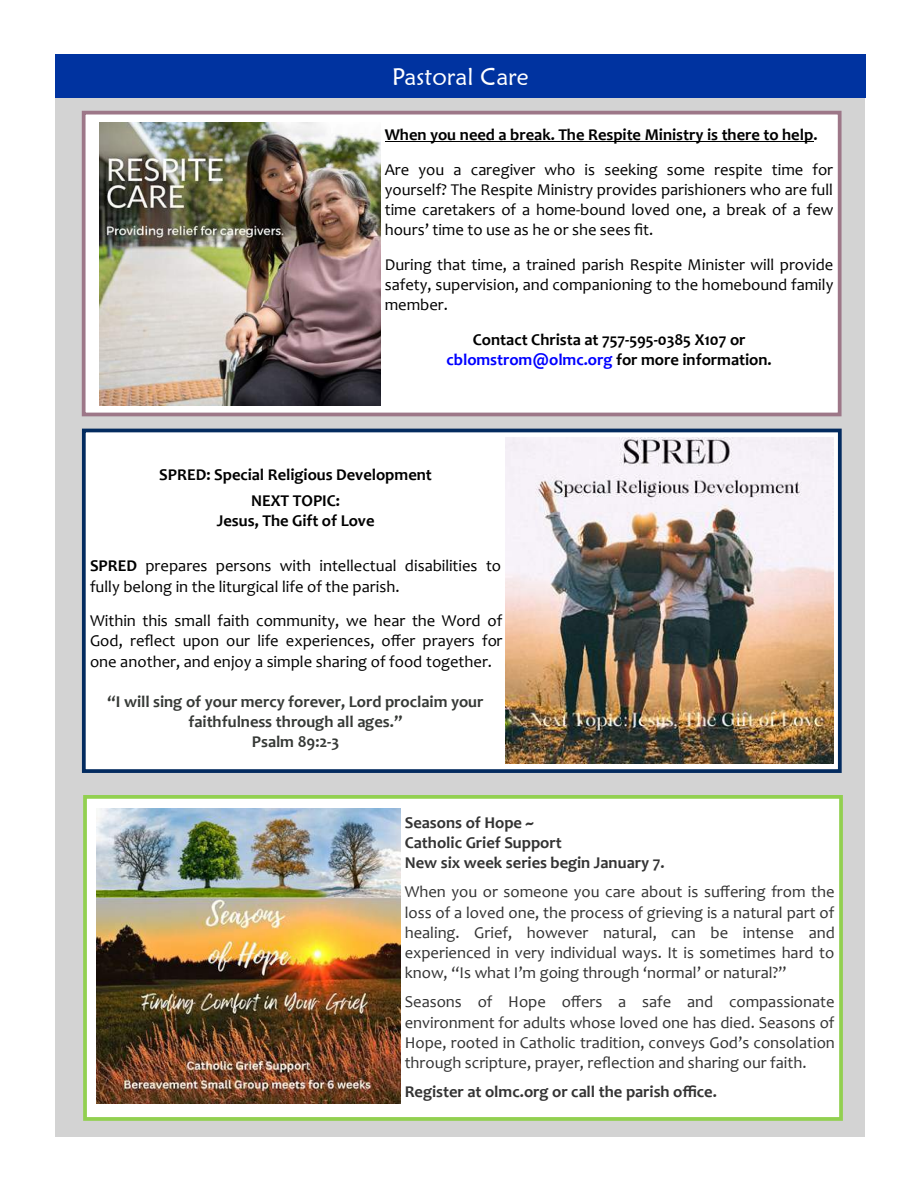
<style>
.page{position:relative;width:918px;height:1188px;background:#fff}
.page>*{position:absolute;margin:0;border:0;box-sizing:border-box;transform-origin:0 0}
.t1{font:24px "Maiandra GD";color:#fff}
.t2{font:16.65px "Candara";color:#000}
.t3{font:700 16.65px "Candara";letter-spacing:-.005em;color:#00f}
.t4{font:16.5px/20.1px "Candara";color:#000}
.t5{font:16.5px/20.1px "Candara";color:#333;text-align:justify}
.t6{font:700 16.5px "Candara";color:#000}
.t7{font:700 16.5px "Candara";color:#333}
.t8{font:700 16.5px/20.1px "Candara";color:#363936;text-align:center}
.s1{color:#000}
.s2{font-weight:700}
</style>
<div class="page">
<div style="left:55px;top:54px;width:811px;height:44px;background:#0033a0"></div>
<div style="left:55px;top:98px;width:810px;height:1039px;background:#d3d3d3"></div>
<div style="left:85px;top:797px;width:756px;height:322px;background:#fff"></div>
<div style="left:83px;top:795px;width:760px;height:326px;border:4px solid #92d050"></div>
<div style="left:84px;top:430px;width:756px;height:341px;background:#fff"></div>
<div style="left:82px;top:429px;width:760px;height:344px;border:4px solid #032b5f"></div>
<img style="left:506px;top:438px;width:328px;height:326px">
<div style="left:84px;top:113px;width:756px;height:301px;background:#fff"></div>
<div style="left:82px;top:111px;width:760px;height:305px;border:4px solid #9d7788"></div>
<hr style="left:385px;top:141px;width:428px;height:1px;background:#000">
<img style="left:99px;top:122px;width:281px;height:283px">
<img style="left:97px;top:808px;width:304px;height:295px">
<p class="t1" style="left:392px;top:61px;width:138px">Pastoral Care</p>
<p class="t6" style="left:385px;top:128px;width:435px">When you need a break. The Respite Ministry is there to help.</p>
<p class="t4" style="left:385px;top:161px;width:450px;text-align:justify">Are you a caregiver who is seeking some respite time for yourself? The Respite Ministry provides parishioners who are full time caretakers of a home-bound loved one, a break of a few hours’ time to use as he or she sees fit.</p>
<p class="t4" style="left:385px;top:256px;width:450px;text-align:justify">During that time, a trained parish Respite Minister will provide safety, supervision, and companioning to the homebound family member.</p>
<p class="t6" style="left:473px;top:333px;width:274px">Contact Christa at 757-595-0385 X107 or</p>
<p class="t3" style="left:446px;top:353px;width:327px">cblomstrom@olmc.org <span class="s1">for more information.</span></p>
<p class="t6" style="left:159px;top:468px;width:274px">SPRED: Special Religious Development</p>
<p class="t6" style="left:251px;top:494px;width:90px">NEXT TOPIC:</p>
<p class="t6" style="left:217px;top:514px;width:159px">Jesus, The Gift of Love</p>
<p class="t4" style="left:90px;top:558px;width:413px"><span class="s2">SPRED</span> prepares persons with intellectual disabilities to fully belong in the liturgical life of the parish.</p>
<p class="t2" style="left:90px;top:614px;width:414px">Within this small faith community, we hear the Word of</p>
<p class="t4" style="left:90px;top:633px;width:414px">God, reflect upon our life experiences, offer prayers for one another, and enjoy a simple sharing of food together.</p>
<p class="t8" style="left:107px;top:693px;width:378px">“I will sing of your mercy forever, Lord proclaim your faithfulness through all ages.”</p>
<p class="t8" style="left:252px;top:734px;width:89px">Psalm 89:2-3</p>
<p class="t7" style="left:405px;top:816px;width:131px">Seasons of Hope ~</p>
<p class="t7" style="left:405px;top:836px;width:158px">Catholic Grief Support</p>
<p class="t7" style="left:405px;top:856px;width:261px">New six week series begin January 7.</p>
<p class="t5" style="left:405px;top:884px;width:432px">When you or someone you care about is suffering from the loss of a loved one, the process of grieving is a natural part of healing. Grief, however natural, can be intense and experienced in very individual ways. It is sometimes hard to know, “Is what I’m going through ‘normal’ or natural?”</p>
<p class="t5" style="left:405px;top:994px;width:432px">Seasons of Hope offers a safe and compassionate environment for adults whose loved one has died. Seasons of Hope, rooted in Catholic tradition, conveys God’s consolation through scripture, prayer, reflection and sharing our faith.</p>
<p class="t7" style="left:405px;top:1085px;width:314px">Register at olmc.org or call the parish office.</p>
</div>
